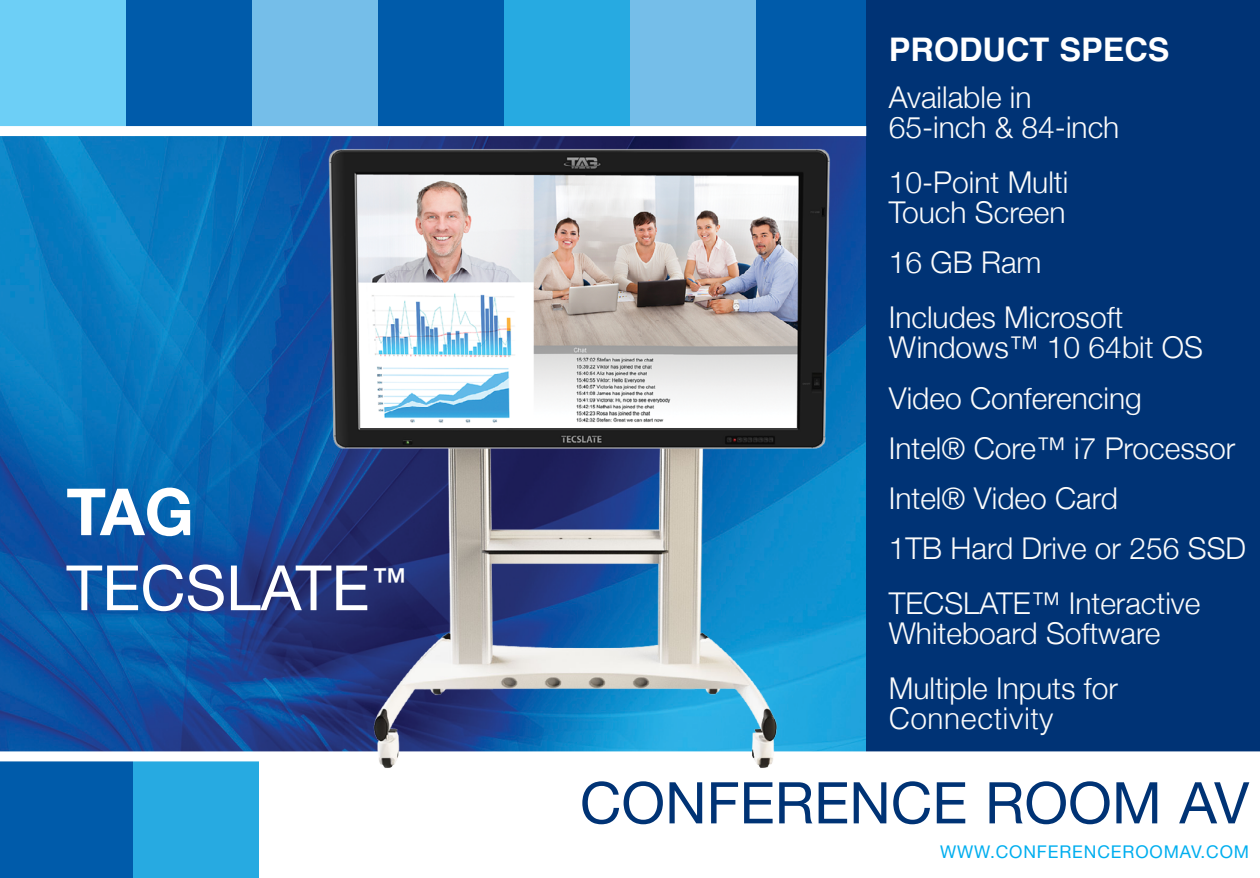
<style>
.page{position:relative;width:1260px;height:878px;background:#fff}
.page>*{position:absolute;margin:0;border:0;box-sizing:border-box;transform-origin:0 0}
.t1{font:700 65px "Helvetica Neue";color:#fff}
.t2{font:62.5px "Helvetica Neue";color:#fff}
.t3{font:57.5px "Helvetica Neue";color:#003375}
.t4{font:700 32.5px "Helvetica";color:#fff}
.t5{font:300 30px/50px "Helvetica Neue";color:#fbfbfb}
.t6{font:300 30px "Helvetica";color:#fbfbfb}
.t7{font:17.5px "Helvetica Neue";letter-spacing:.05em;color:#00aeef}
</style>
<div class="page">
<div style="left:126px;top:0;width:126px;height:126px;background:#005baa"></div>
<div style="left:252px;top:0;width:126px;height:126px;background:#75bee9"></div>
<div style="left:504px;top:0;width:126px;height:126px;background:#27aae1"></div>
<div style="left:630px;top:0;width:126px;height:126px;background:#75bee9"></div>
<div style="left:133px;top:754px;width:126px;height:124px;background:#27aae1"></div>
<div style="left:378px;top:0;width:126px;height:126px;background:#005baa"></div>
<div style="left:756px;top:0;width:126px;height:126px;background:#005baa"></div>
<div style="left:0;top:0;width:126px;height:126px;background:#6dcff6"></div>
<img style="left:0;top:136px;width:259px;height:615px">
<div style="left:866px;top:0;width:394px;height:754px;background:#003375"></div>
<div style="left:0;top:756px;width:133px;height:122px;background:#005baa"></div>
<div style="left:0;top:751px;width:1260px;height:10px;background:#fff"></div>
<img style="left:259px;top:136px;width:625px;height:632px">
<h1 class="t1" style="left:66px;top:461px;width:129px">TAG</h1>
<h2 class="t2" style="left:66px;top:543px;width:345px">TECSLATE<sup>™</sup></h2>
<p class="t4" style="left:889px;top:23px;width:282px">PRODUCT SPECS</p>
<p class="t5" style="left:889px;top:80px;width:232px;line-height:30px">Available in<br>65-inch &amp; 84-inch</p>
<p class="t5" style="left:889px;top:165px;width:181px;line-height:30px">10-Point Multi<br>Touch Screen</p>
<p class="t5" style="left:889px;top:233px;width:236px;line-height:55px">16 GB Ram<br>Includes Microsoft</p>
<p class="t5" style="left:889px;top:320px;width:359px">Windows™ 10 64bit OS<br>Video Conferencing<br>Intel® Core™ i7 Processor<br>Intel® Video Card<br>1TB Hard Drive or 256 SSD</p>
<p class="t5" style="left:889px;top:585px;width:313px;line-height:30px">TECSLATE™ Interactive<br>Whiteboard Software</p>
<p class="t5" style="left:889px;top:660px;width:231px">Multiple Inputs for</p>
<p class="t6" style="left:889px;top:692px;width:167px">Connectivity</p>
<h3 class="t3" style="left:580px;top:761px;width:671px">CONFERENCE ROOM AV</h3>
<p class="t7" style="left:940px;top:839px;width:311px">WWW.CONFERENCEROOMAV.COM</p>
</div>
